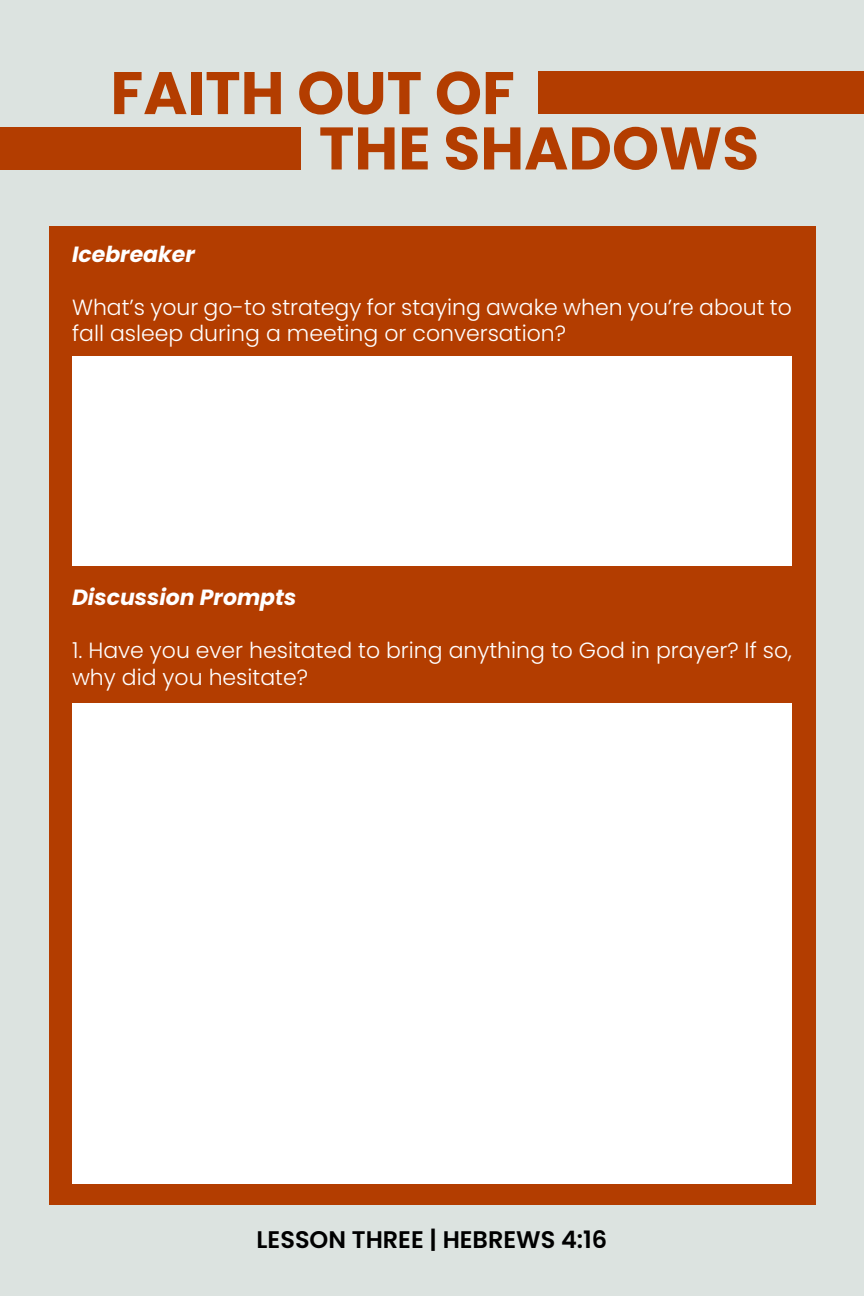
<style>
.page{position:relative;width:864px;height:1296px;background:#dce3e0}
.page>*{position:absolute;margin:0;border:0;box-sizing:border-box;transform-origin:0 0}
.t1{font:700 60px/55.4px "Poppins";color:#b33d00}
.t2{font:600 24px "Poppins";color:#000}
.t3{font:300 22px/26.4px "Poppins";color:#fff}
.t4{font:italic 700 22px "Poppins";color:#fff}
</style>
<div class="page">
<div style="left:49px;top:227px;width:766px;height:978px;background:#b33d00"></div>
<div style="left:539px;top:72px;width:325px;height:42px;background:#b33d00"></div>
<div style="left:0;top:127px;width:301px;height:42px;background:#b33d00"></div>
<div style="left:72px;top:356px;width:720px;height:209px;background:#fff"></div>
<div style="left:72px;top:703px;width:720px;height:481px;background:#fff"></div>
<h1 class="t1" style="left:319px;top:66px;width:442px;text-indent:-208px">FAITH OUT OF<br>THE SHADOWS</h1>
<p class="t4" style="left:72px;top:242px;width:124px">Icebreaker</p>
<p class="t3" style="left:72px;top:294px;width:721px">What’s your go-to strategy for staying awake when you’re about to fall asleep during a meeting or conversation?</p>
<p class="t4" style="left:72px;top:585px;width:226px">Discussion Prompts</p>
<p class="t3" style="left:72px;top:637px;width:721px">1. Have you ever hesitated to bring anything to God in prayer? If so, why did you hesitate?</p>
<p class="t2" style="left:257px;top:1226px;width:352px">LESSON THREE | HEBREWS 4:16</p>
</div>
